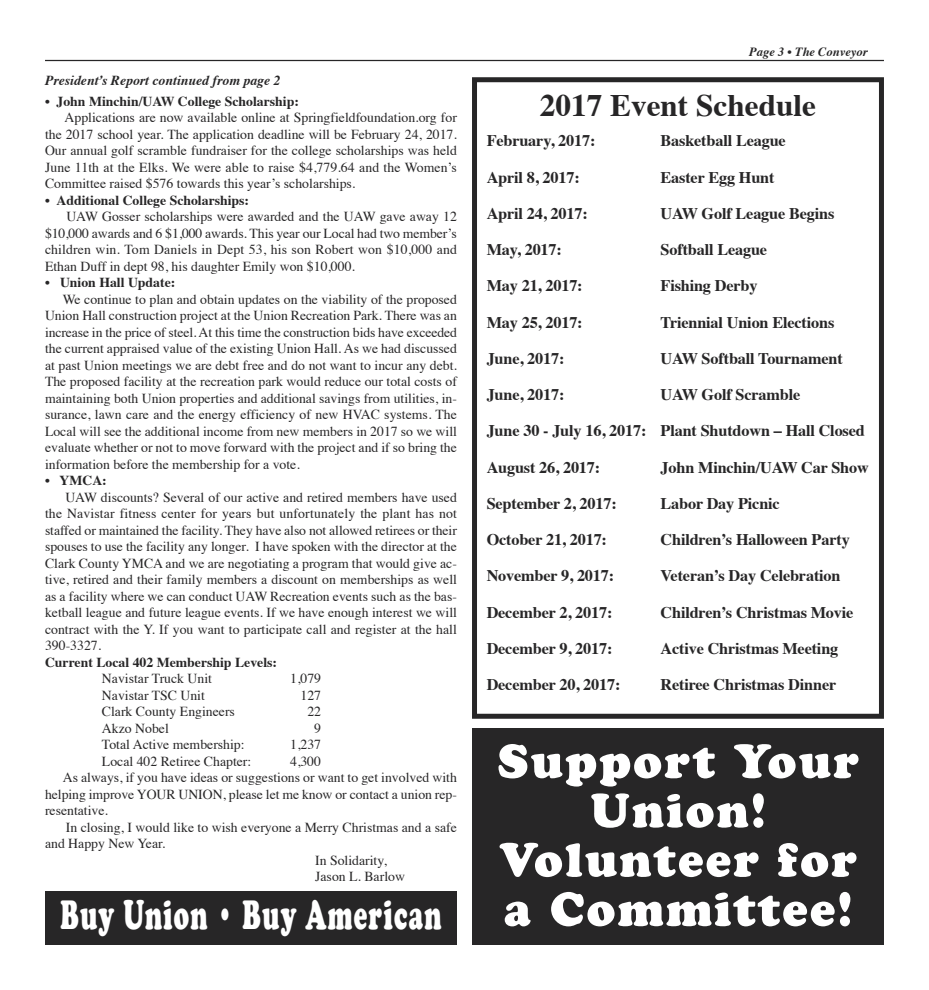
<style>
.page{position:relative;width:929px;height:990px;background:#fff}
.page>*{position:absolute;margin:0;border:0;box-sizing:border-box;transform-origin:0 0}
.t1{font:900 42.5px "Cooper";letter-spacing:.05em;color:#fff;scale:.6 1}
.t2{font:700 31.25px "Times";color:#272627}
.t3{font:700 16.25px "Times";letter-spacing:-.01em;color:#272627}
.t4{font:13.75px/16.5px "Times";color:#272627;text-align:justify}
.t5{font:700 13.75px "Times";color:#272627}
.t6{font:italic 700 13.75px "Times";color:#272627}
.t7{font:italic 700 12.5px "Times";color:#272627}
</style>
<div class="page">
<hr style="left:45px;top:60px;width:838px;height:1px;background:#272627">
<div style="left:472px;top:77px;width:411px;height:642px;border:5px solid #272627"></div>
<div style="left:45px;top:891px;width:412px;height:54px;background:#272627"></div>
<div style="left:472px;top:729px;width:411px;height:216px;background:#272627"></div>
<svg style="left:504px;top:892px;width:346px;height:34px"></svg>
<svg style="left:499px;top:843px;width:357px;height:34px"></svg>
<svg style="left:591px;top:793px;width:172px;height:35px"></svg>
<svg style="left:498px;top:744px;width:360px;height:43px"></svg>
<p class="t6" style="left:45px;top:75px;width:237px">President’s Report continued from page 2</p>
<p class="t5" style="left:45px;top:95px;width:255px">• John Minchin/UAW College Scholarship:</p>
<p class="t4" style="left:45px;top:110px;width:413px;text-indent:20px">Applications are now available online at Springfieldfoundation.org for the 2017 school year. The application deadline will be February 24, 2017.<br>Our annual golf scramble fundraiser for the college scholarships was held June 11th at the Elks. We were able to raise $4,779.64 and the Women’s Committee raised $576 towards this year’s scholarships.</p>
<p class="t5" style="left:45px;top:194px;width:206px">• Additional College Scholarships:</p>
<p class="t4" style="left:45px;top:209px;width:413px;text-indent:21px">UAW Gosser scholarships were awarded and the UAW gave away 12 $10,000 awards and 6 $1,000 awards. This year our Local had two member’s children win. Tom Daniels in Dept 53, his son Robert won $10,000 and Ethan Duff in dept 98, his daughter Emily won $10,000.</p>
<p class="t5" style="left:45px;top:277px;width:132px">• Union Hall Update:</p>
<p class="t4" style="left:45px;top:292px;width:413px;text-indent:18px">We continue to plan and obtain updates on the viability of the proposed Union Hall construction project at the Union Recreation Park. There was an increase in the price of steel. At this time the construction bids have exceeded the current appraised value of the existing Union Hall. As we had discussed at past Union meetings we are debt free and do not want to incur any debt.<br>The proposed facility at the recreation park would reduce our total costs of maintaining both Union properties and additional savings from utilities, in&shy;surance, lawn care and the energy efficiency of new HVAC systems. The Local will see the additional income from new members in 2017 so we will evaluate whether or not to move forward with the project and if so bring the information before the membership for a vote.</p>
<p class="t5" style="left:45px;top:475px;width:63px">• YMCA:</p>
<p class="t4" style="left:45px;top:490px;width:413px;text-indent:20px">UAW discounts? Several of our active and retired members have used the Navistar fitness center for years but unfortunately the plant has not staffed or maintained the facility. They have also not allowed retirees or their spouses to use the facility any longer. I have spoken with the director at the Clark County YMCA and we are negotiating a program that would give ac&shy;tive, retired and their family members a discount on memberships as well as a facility where we can conduct UAW Recreation events such as the bas&shy;ketball league and future league events. If we have enough interest we will contract with the Y. If you want to participate call and register at the hall 390-3327.</p>
<p class="t5" style="left:45px;top:656px;width:233px">Current Local 402 Membership Levels:</p>
<p class="t4" style="left:102px;top:671px;width:112px">Navistar Truck Unit</p>
<p class="t4" style="left:290px;top:671px;width:32px">1,079</p>
<p class="t4" style="left:102px;top:688px;width:104px">Navistar TSC Unit</p>
<p class="t4" style="left:300px;top:688px;width:22px">127</p>
<p class="t4" style="left:102px;top:704px;width:134px">Clark County Engineers</p>
<p class="t4" style="left:307px;top:704px;width:15px">22</p>
<p class="t4" style="left:102px;top:721px;width:68px">Akzo Nobel</p>
<p class="t4" style="left:314px;top:721px;width:8px">9</p>
<p class="t4" style="left:102px;top:737px;width:144px">Total Active membership:</p>
<p class="t4" style="left:290px;top:737px;width:32px">1,237</p>
<p class="t4" style="left:102px;top:754px;width:151px">Local 402 Retiree Chapter:</p>
<p class="t4" style="left:290px;top:754px;width:32px">4,300</p>
<p class="t4" style="left:63px;top:770px;width:395px">As always, if you have ideas or suggestions or want to get involved with</p>
<p class="t4" style="left:45px;top:787px;width:413px">helping improve YOUR UNION, please let me know or contact a union rep-</p>
<p class="t4" style="left:45px;top:803px;width:64px">resentative.</p>
<p class="t4" style="left:66px;top:820px;width:392px">In closing, I would like to wish everyone a Merry Christmas and a safe</p>
<p class="t4" style="left:45px;top:836px;width:122px">and Happy New Year.</p>
<p class="t4" style="left:315px;top:853px;width:73px">In Solidarity,</p>
<p class="t4" style="left:315px;top:869px;width:91px">Jason L. Barlow</p>
<h1 class="t1" style="left:60px;top:890px;width:636px">Buy Union • Buy American</h1>
<p class="t7" style="left:749px;top:46px;width:120px">Page 3 • The Conveyor</p>
<h2 class="t2" style="left:540px;top:92px;width:278px">2017 Event Schedule</h2>
<p class="t3" style="left:486px;top:134px;width:110px">February, 2017:</p>
<p class="t3" style="left:660px;top:134px;width:127px">Basketball League</p>
<p class="t3" style="left:486px;top:170px;width:95px">April 8, 2017:</p>
<p class="t3" style="left:660px;top:170px;width:115px">Easter Egg Hunt</p>
<p class="t3" style="left:486px;top:207px;width:103px">April 24, 2017:</p>
<p class="t3" style="left:660px;top:207px;width:175px">UAW Golf League Begins</p>
<p class="t3" style="left:486px;top:243px;width:77px">May, 2017:</p>
<p class="t3" style="left:660px;top:243px;width:108px">Softball League</p>
<p class="t3" style="left:486px;top:279px;width:97px">May 21, 2017:</p>
<p class="t3" style="left:660px;top:279px;width:98px">Fishing Derby</p>
<p class="t3" style="left:486px;top:315px;width:97px">May 25, 2017:</p>
<p class="t3" style="left:660px;top:315px;width:175px">Triennial Union Elections</p>
<p class="t3" style="left:486px;top:352px;width:79px">June, 2017:</p>
<p class="t3" style="left:660px;top:352px;width:184px">UAW Softball Tournament</p>
<p class="t3" style="left:486px;top:388px;width:79px">June, 2017:</p>
<p class="t3" style="left:660px;top:388px;width:141px">UAW Golf Scramble</p>
<p class="t3" style="left:486px;top:424px;width:379px">June 30 - July 16, 2017: Plant Shutdown – Hall Closed</p>
<p class="t3" style="left:486px;top:460px;width:115px">August 26, 2017:</p>
<p class="t3" style="left:660px;top:460px;width:210px">John Minchin/UAW Car Show</p>
<p class="t3" style="left:486px;top:497px;width:132px">September 2, 2017:</p>
<p class="t3" style="left:660px;top:497px;width:121px">Labor Day Picnic</p>
<p class="t3" style="left:486px;top:533px;width:122px">October 21, 2017:</p>
<p class="t3" style="left:660px;top:533px;width:191px">Children’s Halloween Party</p>
<p class="t3" style="left:486px;top:569px;width:129px">November 9, 2017:</p>
<p class="t3" style="left:660px;top:569px;width:181px">Veteran’s Day Celebration</p>
<p class="t3" style="left:486px;top:605px;width:127px">December 2, 2017:</p>
<p class="t3" style="left:660px;top:605px;width:194px">Children’s Christmas Movie</p>
<p class="t3" style="left:486px;top:642px;width:127px">December 9, 2017:</p>
<p class="t3" style="left:660px;top:642px;width:179px">Active Christmas Meeting</p>
<p class="t3" style="left:486px;top:678px;width:135px">December 20, 2017:</p>
<p class="t3" style="left:660px;top:678px;width:177px">Retiree Christmas Dinner</p>
</div>
